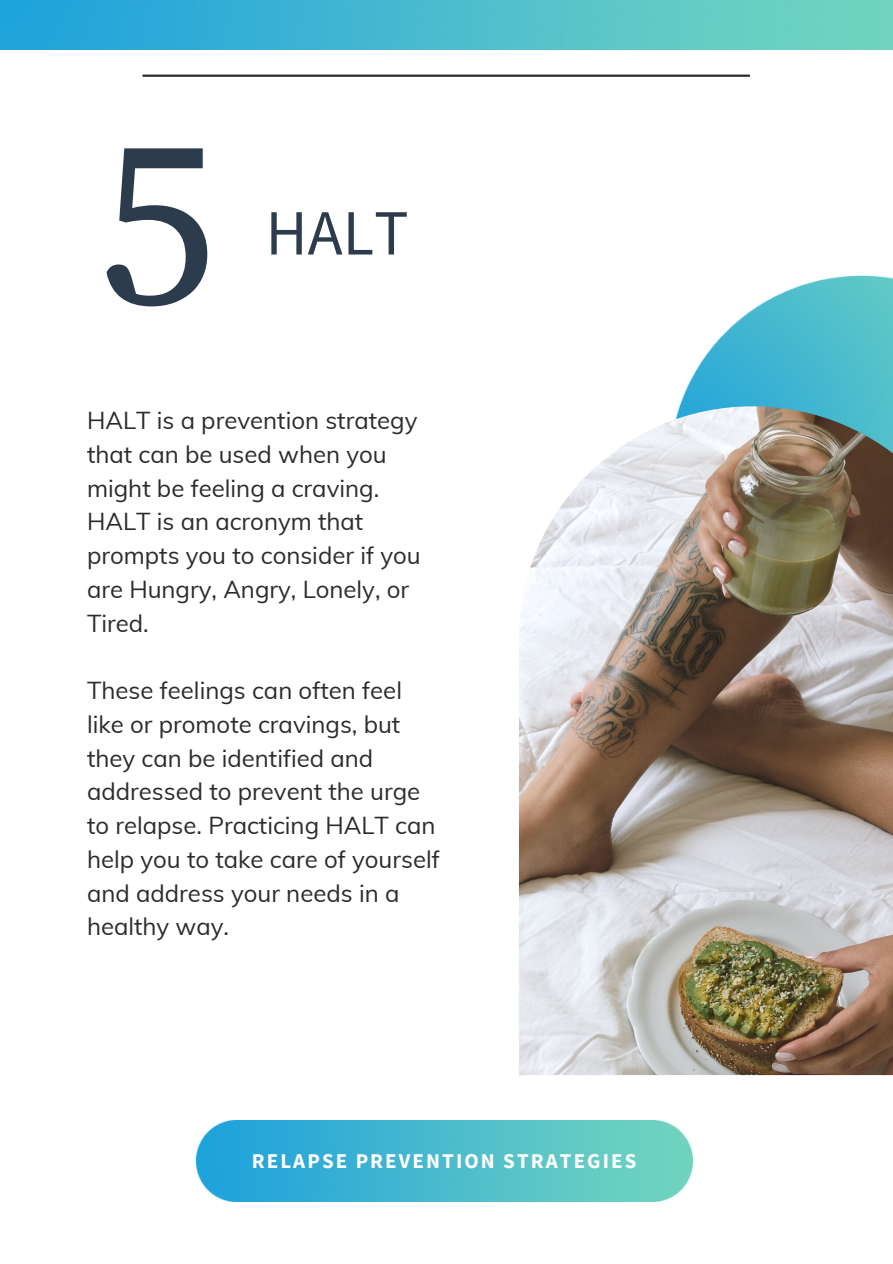
<style>
.page{position:relative;width:893px;height:1264px;background:#fff}
.page>*{position:absolute;margin:0;border:0;box-sizing:border-box;transform-origin:0 0}
.t1{font:239.85px "Source Serif Pro";color:#2c3c4d}
.t2{font:64.5px "Source Sans Pro";color:#2c3c4d}
.t3{font:24px/33.8px "Muli";color:#2b2b2b}
.t4{font:700 21px "Source Sans Pro";letter-spacing:.1em;color:#fff}
</style>
<div class="page">
<hr style="left:142px;top:75px;width:607px;height:2px;background:#2b2b2b">
<img style="left:679px;top:275px;width:213px;height:131px">
<img style="left:519px;top:406px;width:373px;height:669px">
<img style="left:196px;top:1120px;width:496px;height:81px">
<img style="left:0;top:0;width:892px;height:50px">
<h1 class="t1" style="left:97px;top:83px;width:121px">5</h1>
<h2 class="t2" style="left:265px;top:191px;width:144px">HALT</h2>
<p class="t3" style="left:87px;top:403px;width:335px">HALT is a prevention strategy that can be used when you might be feeling a craving.<br>HALT is an acronym that prompts you to consider if you are Hungry, Angry, Lonely, or<br>Tired.</p>
<p class="t3" style="left:87px;top:673px;width:354px">These feelings can often feel like or promote cravings, but they can be identified and addressed to prevent the urge to relapse. Practicing HALT can help you to take care of yourself and address your needs in a healthy way.</p>
<p class="t4" style="left:252px;top:1146px;width:386px">RELAPSE PREVENTION STRATEGIES</p>
</div>
